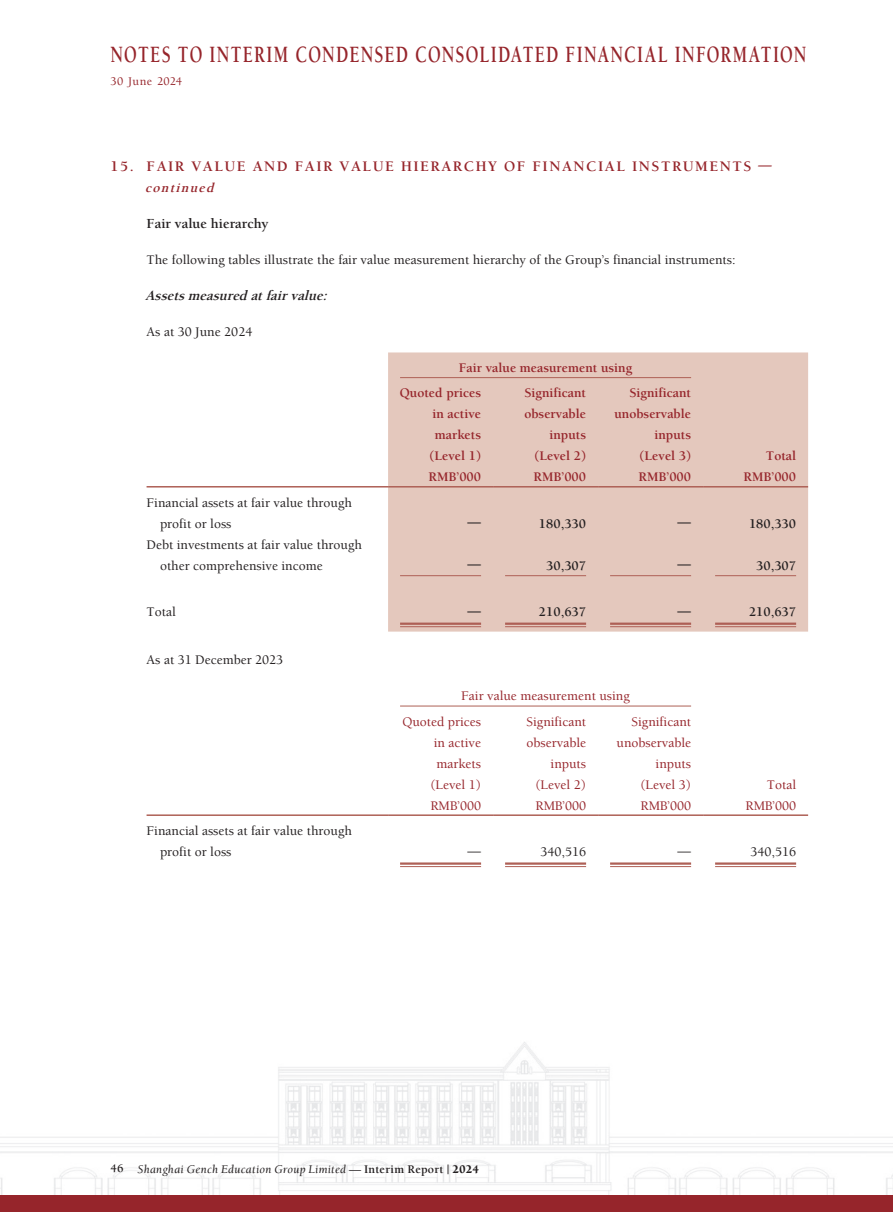
<style>
.page{position:relative;width:893px;height:1212px;background:#fff}
.page>*{position:absolute;margin:0;border:0;box-sizing:border-box;transform-origin:0 0}
.t1{font:700 24px "Berkeley Std";letter-spacing:.07em;color:#96252b;scale:.71 1}
._03_H1{font:700 15px "Berkeley Std";letter-spacing:.1em;color:#96252b}
._05_____H3{font:italic 700 14.25px "Berkeley Std";color:#231f20}
._04___H2{font:700 14.25px "Berkeley Std";color:#231f20}
._01_Body_Text{font:700 13.5px "Berkeley Std";color:#96252b}
._01_Body_Text-2{font:500 13.5px "Berkeley Std";color:#96252b}
._15_Table_Stub{font:500 13.5px/21px "Berkeley Std";color:#231f20}
._01_Body_Text-3{font:500 13.5px "Berkeley Std";color:#231f20}
._01_Body_Text-4{font:700 13.5px "Berkeley Std";color:#231f20}
._03_H1-2{font:italic 700 13.5px "Berkeley Std";color:#96252b}
.t2{font:italic 12px "Berkeley Std";letter-spacing:.02em;color:#231f20}
.t3{font:500 12px "Berkeley Std";letter-spacing:.025em;color:#96252b}
.s1{font-style:italic;font-size:13.5px}
.s2{font-weight:700;font-style:normal}
.s3{font-weight:900;font-style:normal}
</style>
<div class="page">
<img style="left:0;top:1042px;width:893px;height:153px">
<div style="left:0;top:1195px;width:893px;height:17px;background:#96252b"></div>
<div style="left:388px;top:352px;width:420px;height:280px;background:#e4c8bd"></div>
<hr style="left:400px;top:377px;width:291px;height:1px;background:#ae6056">
<hr style="left:147px;top:486px;width:241px;height:1px;background:#ae6056">
<hr style="left:388px;top:486px;width:105px;height:1px;background:#ae6056">
<hr style="left:493px;top:486px;width:105px;height:1px;background:#ae6056">
<hr style="left:598px;top:486px;width:105px;height:1px;background:#ae6056">
<hr style="left:703px;top:486px;width:105px;height:1px;background:#ae6056">
<hr style="left:400px;top:575px;width:81px;height:1px;background:#ae6056">
<hr style="left:505px;top:575px;width:81px;height:1px;background:#ae6056">
<hr style="left:610px;top:575px;width:81px;height:1px;background:#ae6056">
<hr style="left:715px;top:575px;width:81px;height:1px;background:#ae6056">
<hr style="left:400px;top:622px;width:81px;height:3px;background:#ae6056">
<hr style="left:400px;top:626px;width:81px;height:1px;background:#ae6056">
<hr style="left:505px;top:622px;width:81px;height:3px;background:#ae6056">
<hr style="left:505px;top:626px;width:81px;height:1px;background:#ae6056">
<hr style="left:610px;top:622px;width:81px;height:3px;background:#ae6056">
<hr style="left:610px;top:626px;width:81px;height:1px;background:#ae6056">
<hr style="left:715px;top:622px;width:81px;height:3px;background:#ae6056">
<hr style="left:715px;top:626px;width:81px;height:1px;background:#ae6056">
<hr style="left:400px;top:706px;width:291px;height:1px;background:#ae6056">
<hr style="left:147px;top:814px;width:241px;height:2px;background:#ae6056">
<hr style="left:388px;top:814px;width:105px;height:2px;background:#ae6056">
<hr style="left:493px;top:814px;width:105px;height:2px;background:#ae6056">
<hr style="left:598px;top:814px;width:105px;height:2px;background:#ae6056">
<hr style="left:703px;top:814px;width:105px;height:2px;background:#ae6056">
<hr style="left:400px;top:862px;width:81px;height:3px;background:#ae6056">
<hr style="left:400px;top:866px;width:81px;height:1px;background:#ae6056">
<hr style="left:505px;top:862px;width:81px;height:3px;background:#ae6056">
<hr style="left:505px;top:866px;width:81px;height:1px;background:#ae6056">
<hr style="left:610px;top:862px;width:81px;height:3px;background:#ae6056">
<hr style="left:610px;top:866px;width:81px;height:1px;background:#ae6056">
<hr style="left:715px;top:862px;width:81px;height:3px;background:#ae6056">
<hr style="left:715px;top:866px;width:81px;height:1px;background:#ae6056">
<h1 class="t1" style="left:111px;top:42px;width:981px">NOTES TO INTERIM CONDENSED CONSOLIDATED FINANCIAL INFORMATION</h1>
<p class="t3" style="left:111px;top:75px;width:73px">30 June 2024</p>
<p class="_03_H1" style="left:111px;top:158px;width:666px">15. FAIR VALUE AND FAIR VALUE HIERARCHY OF FINANCIAL INSTRUMENTS <span class="s1">—</span></p>
<p class="_03_H1-2" style="left:145px;top:180px;width:74px">continued</p>
<p class="_04___H2" style="left:147px;top:216px;width:124px">Fair value hierarchy</p>
<p class="_01_Body_Text-3" style="left:147px;top:252px;width:590px">The following tables illustrate the fair value measurement hierarchy of the Group’s financial instruments:</p>
<p class="_05_____H3" style="left:145px;top:288px;width:187px">Assetsmeasured atfairvalue:</p>
<p class="_01_Body_Text-3" style="left:147px;top:324px;width:107px">As at 30 June 2024</p>
<p class="_01_Body_Text" style="left:459px;top:360px;width:175px">Fair value measurement using</p>
<p class="_01_Body_Text" style="left:400px;top:386px;width:83px">Quoted prices</p>
<p class="_01_Body_Text" style="left:432px;top:407px;width:50px">in active</p>
<p class="_01_Body_Text" style="left:435px;top:428px;width:48px">markets</p>
<p class="_01_Body_Text" style="left:429px;top:449px;width:53px">(Level 1)</p>
<p class="_01_Body_Text" style="left:524px;top:386px;width:63px">Significant</p>
<p class="_01_Body_Text" style="left:524px;top:407px;width:63px">observable</p>
<p class="_01_Body_Text" style="left:549px;top:428px;width:38px">inputs</p>
<p class="_01_Body_Text" style="left:534px;top:449px;width:53px">(Level 2)</p>
<p class="_01_Body_Text" style="left:629px;top:386px;width:63px">Significant</p>
<p class="_01_Body_Text" style="left:614px;top:407px;width:78px">unobservable</p>
<p class="_01_Body_Text" style="left:654px;top:428px;width:38px">inputs</p>
<p class="_01_Body_Text" style="left:639px;top:449px;width:53px">(Level 3)</p>
<p class="_01_Body_Text" style="left:766px;top:449px;width:32px">Total</p>
<p class="_15_Table_Stub" style="left:160px;top:492px;width:193px;text-indent:-14px">Financial assets at fair value through profit or loss</p>
<p class="_15_Table_Stub" style="left:160px;top:534px;width:203px;text-indent:-14px">Debt investments at fair value through other comprehensive income</p>
<p class="_01_Body_Text" style="left:429px;top:470px;width:54px">RMB’000</p>
<p class="_01_Body_Text" style="left:534px;top:470px;width:54px">RMB’000</p>
<p class="_01_Body_Text" style="left:639px;top:470px;width:54px">RMB’000</p>
<p class="_01_Body_Text" style="left:744px;top:470px;width:54px">RMB’000</p>
<p class="_01_Body_Text-4" style="left:468px;top:515px;width:15px">—</p>
<p class="_01_Body_Text-4" style="left:539px;top:516px;width:49px">180,330</p>
<p class="_01_Body_Text-4" style="left:678px;top:515px;width:15px">—</p>
<p class="_01_Body_Text-4" style="left:749px;top:516px;width:49px">180,330</p>
<p class="_01_Body_Text-4" style="left:468px;top:557px;width:15px">—</p>
<p class="_01_Body_Text-4" style="left:546px;top:558px;width:41px">30,307</p>
<p class="_01_Body_Text-4" style="left:678px;top:557px;width:15px">—</p>
<p class="_01_Body_Text-4" style="left:756px;top:558px;width:41px">30,307</p>
<p class="_15_Table_Stub" style="left:147px;top:602px;width:31px">Total</p>
<p class="_01_Body_Text-4" style="left:468px;top:603px;width:15px">—</p>
<p class="_01_Body_Text-4" style="left:539px;top:605px;width:49px">210,637</p>
<p class="_01_Body_Text-4" style="left:678px;top:603px;width:15px">—</p>
<p class="_01_Body_Text-4" style="left:749px;top:605px;width:49px">210,637</p>
<p class="_01_Body_Text-3" style="left:147px;top:653px;width:138px">As at 31 December 2023</p>
<p class="_01_Body_Text-2" style="left:461px;top:689px;width:170px">Fair value measurement using</p>
<p class="_01_Body_Text-2" style="left:402px;top:714px;width:80px">Quoted prices</p>
<p class="_01_Body_Text-2" style="left:434px;top:735px;width:49px">in active</p>
<p class="_01_Body_Text-2" style="left:436px;top:756px;width:46px">markets</p>
<p class="_01_Body_Text-2" style="left:430px;top:777px;width:52px">(Level 1)</p>
<p class="_01_Body_Text-2" style="left:527px;top:714px;width:61px">Significant</p>
<p class="_01_Body_Text-2" style="left:527px;top:735px;width:61px">observable</p>
<p class="_01_Body_Text-2" style="left:551px;top:756px;width:37px">inputs</p>
<p class="_01_Body_Text-2" style="left:535px;top:777px;width:52px">(Level 2)</p>
<p class="_01_Body_Text-2" style="left:632px;top:714px;width:61px">Significant</p>
<p class="_01_Body_Text-2" style="left:617px;top:735px;width:76px">unobservable</p>
<p class="_01_Body_Text-2" style="left:656px;top:756px;width:37px">inputs</p>
<p class="_01_Body_Text-2" style="left:640px;top:777px;width:52px">(Level 3)</p>
<p class="_01_Body_Text-2" style="left:767px;top:777px;width:31px">Total</p>
<p class="_15_Table_Stub" style="left:160px;top:821px;width:193px;text-indent:-14px">Financial assets at fair value through profit or loss</p>
<p class="_01_Body_Text-2" style="left:430px;top:798px;width:52px">RMB’000</p>
<p class="_01_Body_Text-2" style="left:535px;top:798px;width:52px">RMB’000</p>
<p class="_01_Body_Text-2" style="left:640px;top:798px;width:52px">RMB’000</p>
<p class="_01_Body_Text-2" style="left:745px;top:798px;width:52px">RMB’000</p>
<p class="_01_Body_Text-3" style="left:468px;top:843px;width:15px">—</p>
<p class="_01_Body_Text-3" style="left:541px;top:845px;width:47px">340,516</p>
<p class="_01_Body_Text-3" style="left:678px;top:843px;width:15px">—</p>
<p class="_01_Body_Text-3" style="left:751px;top:845px;width:47px">340,516</p>
<p class="t2" style="left:111px;top:1162px;width:370px"><span class="s2">46</span> Shanghai Gench Education Group Limited — <span class="s2">Interim Report |</span> <span class="s3">2024</span></p>
</div>
